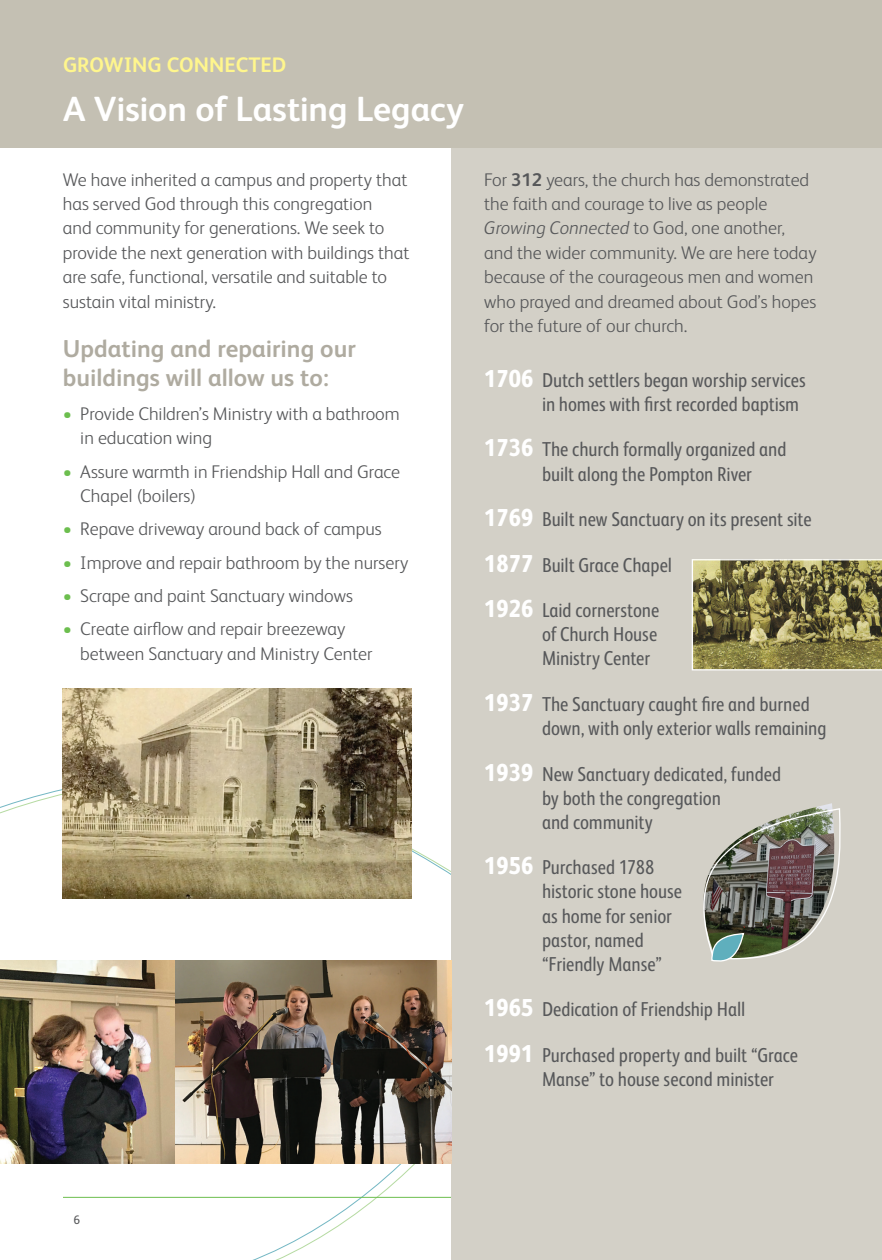
<style>
.page{position:relative;width:882px;height:1260px;background:#fff}
.page>*{position:absolute;margin:0;border:0;box-sizing:border-box;transform-origin:0 0}
.t1{font:700 35px "FS Albert Pro";letter-spacing:-.005em;color:#fff}
.t2{font:700 24.5px/29.4px "FS Albert Pro";color:#afaba0}
.t3{font:700 21px "FS Albert Pro";color:#fff68d}
.t4{font:20.12px/24.2px "FS Albert Pro Narrow";letter-spacing:-.005em;color:#57585a}
.t5{font:300 18.38px/24.5px "FS Albert Pro";color:#57585a}
.t6{font:12.25px "FS Albert Pro";color:#57585a}
.s1{color:#6cbe4e}
.s2{font-weight:700}
.s3{font-style:italic}
.s4{font-weight:800;font-size:24.5px;color:#fff}
</style>
<div class="page">
<svg style="left:0;top:741px;width:452px;height:519px"></svg>
<hr style="left:63px;top:1197px;width:756px;height:1px;background:#6cbe4e">
<div style="left:452px;top:0;width:430px;height:1260px;background:#d3d0c7"></div>
<div style="left:0;top:0;width:882px;height:147px;background:#c4c0b3"></div>
<img style="left:703px;top:807px;width:138px;height:155px">
<img style="left:63px;top:689px;width:348px;height:209px">
<img style="left:694px;top:561px;width:186px;height:107px">
<div style="left:692px;top:559px;width:190px;height:111px;border:1px solid #fff"></div>
<img style="left:0;top:960px;width:452px;height:203px">
<p class="t3" style="left:63px;top:50px;width:225px">GROWING CONNECTED</p>
<h1 class="t1" style="left:63px;top:85px;width:403px">A Vision of Lasting Legacy</h1>
<p class="t5" style="left:63px;top:166px;width:348px">We have inherited a campus and property that has served God through this congregation<br>and community for generations. We seek to provide the next generation with buildings that are safe, functional, versatile and suitable to sustain vital ministry.</p>
<h2 class="t2" style="left:63px;top:333px;width:294px">Updating and repairing our buildings will allow us to:</h2>
<p class="t5" style="left:80px;top:400px;width:321px;text-indent:-17px"><span class="s1">•</span> Provide Children’s Ministry with a bathroom in education wing</p>
<p class="t5" style="left:80px;top:458px;width:321px;text-indent:-17px"><span class="s1">•</span> Assure warmth in Friendship Hall and Grace<br>Chapel (boilers)</p>
<p class="t5" style="left:63px;top:516px;width:320px"><span class="s1">•</span> Repave driveway around back of campus</p>
<p class="t5" style="left:63px;top:549px;width:347px"><span class="s1">•</span> Improve and repair bathroom by the nursery</p>
<p class="t5" style="left:63px;top:582px;width:292px"><span class="s1">•</span> Scrape and paint Sanctuary windows</p>
<p class="t5" style="left:80px;top:616px;width:294px;text-indent:-17px"><span class="s1">•</span> Create airflow and repair breezeway between Sanctuary and Ministry Center</p>
<p class="t5" style="left:484px;top:166px;width:334px">For <span class="s2">312</span> years, the church has demonstrated the faith and courage to live as people <span class="s3">Growing Connected</span> to God, one another, and the wider community. We are here today because of the courageous men and women who prayed and dreamed about God’s hopes for the future of our church.</p>
<p class="t4" style="left:542px;top:367px;width:265px;text-indent:-58px"><span class="s4">1706</span> Dutch settlers began worship services in homes with first recorded baptism</p>
<p class="t4" style="left:542px;top:436px;width:246px;text-indent:-58px"><span class="s4">1736</span> The church formally organized and built along the Pompton River</p>
<p class="t4" style="left:484px;top:506px;width:329px"><span class="s4">1769</span> Built new Sanctuary on its present site</p>
<p class="t4" style="left:484px;top:551px;width:189px"><span class="s4">1877</span> Built Grace Chapel</p>
<p class="t4" style="left:542px;top:597px;width:119px;text-align:justify;text-indent:-58px"><span class="s4">1926</span> Laid cornerstone of Church House Ministry Center</p>
<p class="t4" style="left:542px;top:691px;width:286px;text-indent:-58px"><span class="s4">1937</span> The Sanctuary caught fire and burned down, with only exterior walls remaining</p>
<p class="t4" style="left:542px;top:760px;width:241px;text-indent:-58px"><span class="s4">1939</span> New Sanctuary dedicated, funded by both the congregation<br>and community</p>
<p class="t4" style="left:542px;top:854px;width:142px;text-indent:-58px"><span class="s4">1956</span> Purchased 1788 historic stone house as home for senior pastor, named “Friendly Manse”</p>
<p class="t4" style="left:484px;top:996px;width:263px"><span class="s4">1965</span> Dedication of Friendship Hall</p>
<p class="t4" style="left:542px;top:1042px;width:258px;text-indent:-58px"><span class="s4">1991</span> Purchased property and built “Grace<br>Manse” to house second minister</p>
<p class="t6" style="left:74px;top:1211px;width:8px">6</p>
</div>
